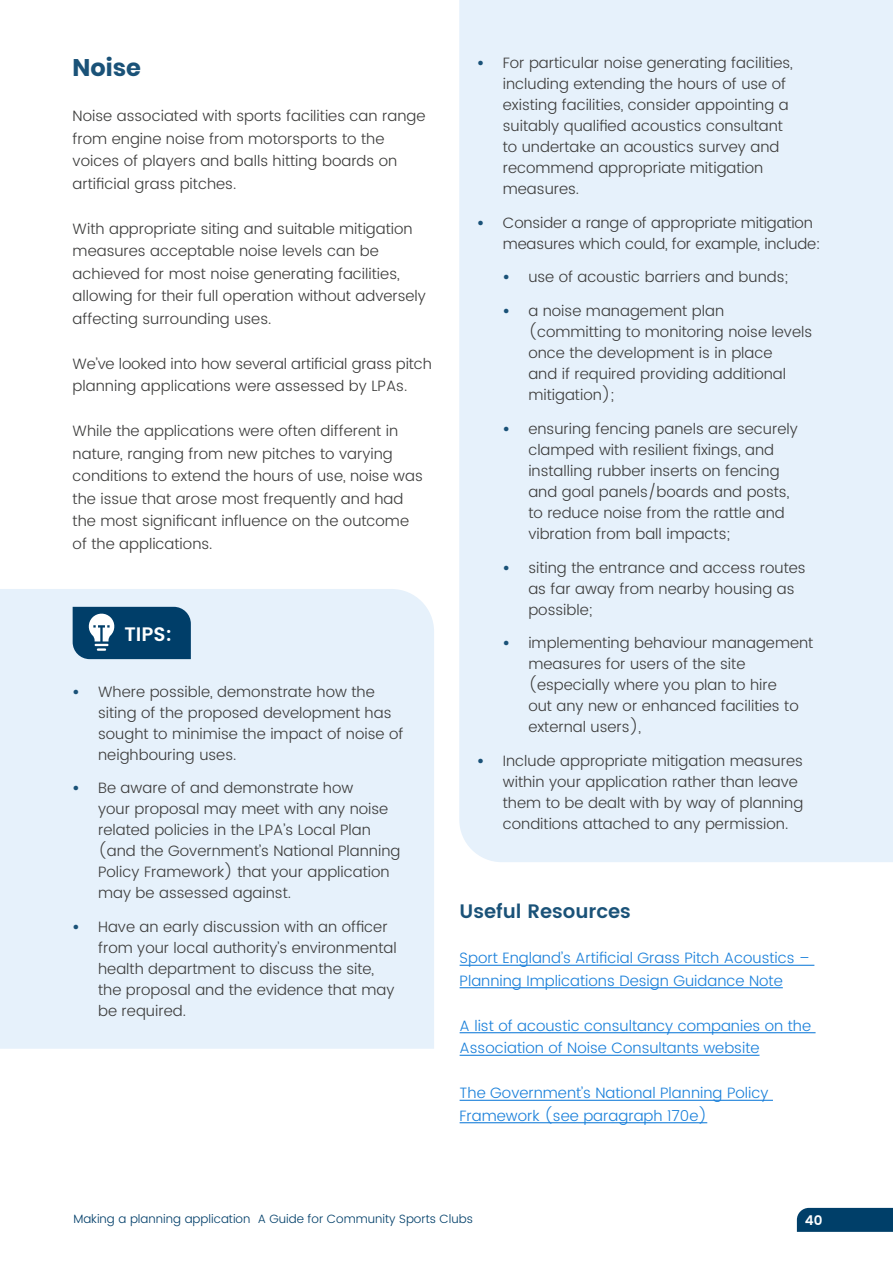
<style>
.page{position:relative;width:893px;height:1263px;background:#fff}
.page>*{position:absolute;margin:0;border:0;box-sizing:border-box;transform-origin:0 0}
.Level_2{font:700 24px "Poppins";color:#1a5278}
.Level_3{font:600 19.5px "Poppins";color:#1a5278}
.Level_3-2{font:600 19.5px "Poppins";color:#fff}
.t1{font:300 15px/21px "Poppins";color:#3c3c3b}
.t2{font:300 15px/22.5px "Poppins";color:#1a80da}
.t3{font:600 13.5px "Poppins";color:#fff}
.t4{font:300 12px "Poppins";color:#003f69}
.s1{font-weight:700;color:#1a5278}
.s2{color:#003e69}
</style>
<div class="page">
<div style="left:797px;top:1208px;width:96px;height:24px;background:#003f69"></div>
<div style="left:459px;top:0;width:434px;height:862px;background:#e6f1fb"></div>
<div style="left:0;top:589px;width:434px;height:460px;background:#e6f1fb"></div>
<hr style="left:460px;top:965px;width:354px;height:1px;background:#0072d6">
<hr style="left:460px;top:987px;width:323px;height:1px;background:#0072d6">
<hr style="left:460px;top:1032px;width:356px;height:1px;background:#0072d6">
<hr style="left:460px;top:1055px;width:299px;height:1px;background:#0072d6">
<hr style="left:460px;top:1100px;width:313px;height:1px;background:#0072d6">
<hr style="left:460px;top:1122px;width:247px;height:1px;background:#0072d6">
<svg style="left:73px;top:607px;width:118px;height:52px;background:#1b5279"></svg>
<p class="Level_2" style="left:73px;top:54px;width:70px">Noise</p>
<p class="t1" style="left:73px;top:105px;width:354px;line-height:22.5px">Noise associated with sports facilities can range from engine noise from motorsports to the voices of players and balls hitting boards on artificial grass pitches.</p>
<p class="t1" style="left:73px;top:218px;width:355px;line-height:22.5px">With appropriate siting and suitable mitigation measures acceptable noise levels can be achieved for most noise generating facilities, allowing for their full operation without adversely affecting surrounding uses.</p>
<p class="t1" style="left:73px;top:353px;width:361px;line-height:22.5px">We’ve looked into how several artificial grass pitch planning applications were assessed by LPAs.</p>
<p class="t1" style="left:73px;top:420px;width:352px;line-height:22.5px">While the applications were often different in nature, ranging from new pitches to varying conditions to extend the hours of use, noise was the issue that arose most frequently and had the most significant influence on the outcome of the applications.</p>
<p class="Level_3-2" style="left:125px;top:619px;width:49px">TIPS:</p>
<p class="t1" style="left:98px;top:681px;width:307px;text-indent:-26px"><span class="s1">•</span> Where possible, demonstrate how the siting of the proposed development has sought to minimise the impact of noise of neighbouring uses.</p>
<p class="t1" style="left:98px;top:778px;width:304px;text-indent:-26px"><span class="s1">•</span> Be aware of and demonstrate how<br>your proposal may meet with any noise related policies in the LPA’s Local Plan (and the Government’s National Planning Policy Framework) that your application may be assessed against.</p>
<p class="t1" style="left:98px;top:917px;width:300px;text-indent:-26px"><span class="s1">•</span> Have an early discussion with an officer from your local authority’s environmental health department to discuss the site, the proposal and the evidence that may be required.</p>
<p class="t1" style="left:503px;top:53px;width:292px;text-indent:-26px"><span class="s1">•</span> For particular noise generating facilities, including extending the hours of use of existing facilities, consider appointing a suitably qualified acoustics consultant to undertake an acoustics survey and recommend appropriate mitigation measures.</p>
<p class="t1" style="left:503px;top:212px;width:319px;text-indent:-26px"><span class="s1">•</span> Consider a range of appropriate mitigation measures which could, for example, include:</p>
<p class="t1" style="left:503px;top:267px;width:287px"><span class="s1">•</span> use of acoustic barriers and bunds;</p>
<p class="t1" style="left:528px;top:301px;width:285px;text-indent:-26px"><span class="s1">•</span> a noise management plan (committing to monitoring noise levels once the development is in place<br>and if required providing additional mitigation);</p>
<p class="t1" style="left:528px;top:419px;width:271px;text-indent:-26px"><span class="s1">•</span> ensuring fencing panels are securely clamped with resilient fixings, and installing rubber inserts on fencing and goal panels/boards and posts, to reduce noise from the rattle and vibration from ball impacts;</p>
<p class="t1" style="left:528px;top:557px;width:279px;text-indent:-26px"><span class="s1">•</span> siting the entrance and access routes as far away from nearby housing as possible;</p>
<p class="t1" style="left:528px;top:633px;width:286px;text-indent:-26px"><span class="s1">•</span> implementing behaviour management measures for users of the site (especially where you plan to hire<br>out any new or enhanced facilities to external users),</p>
<p class="t1" style="left:503px;top:751px;width:302px;text-indent:-26px"><span class="s1">•</span> Include appropriate mitigation measures within your application rather than leave them to be dealt with by way of planning conditions attached to any permission.</p>
<p class="Level_3" style="left:460px;top:897px;width:173px">Useful Resources</p>
<p class="t2" style="left:460px;top:947px;width:352px">Sport England’s Artificial Grass Pitch Acoustics –<br>Planning Implications Design Guidance Note</p>
<p class="t2" style="left:460px;top:1015px;width:353px">A list of acoustic consultancy companies on the<br>Association of Noise Consultants website</p>
<p class="t2" style="left:460px;top:1082px;width:310px">The Government’s National Planning Policy<br>Framework (see paragraph 170e)</p>
<p class="t4" style="left:73px;top:1210px;width:401px"><span class="s2">Making a planning application</span> A Guide for Community Sports Clubs</p>
<p class="t3" style="left:805px;top:1210px;width:19px">40</p>
</div>
